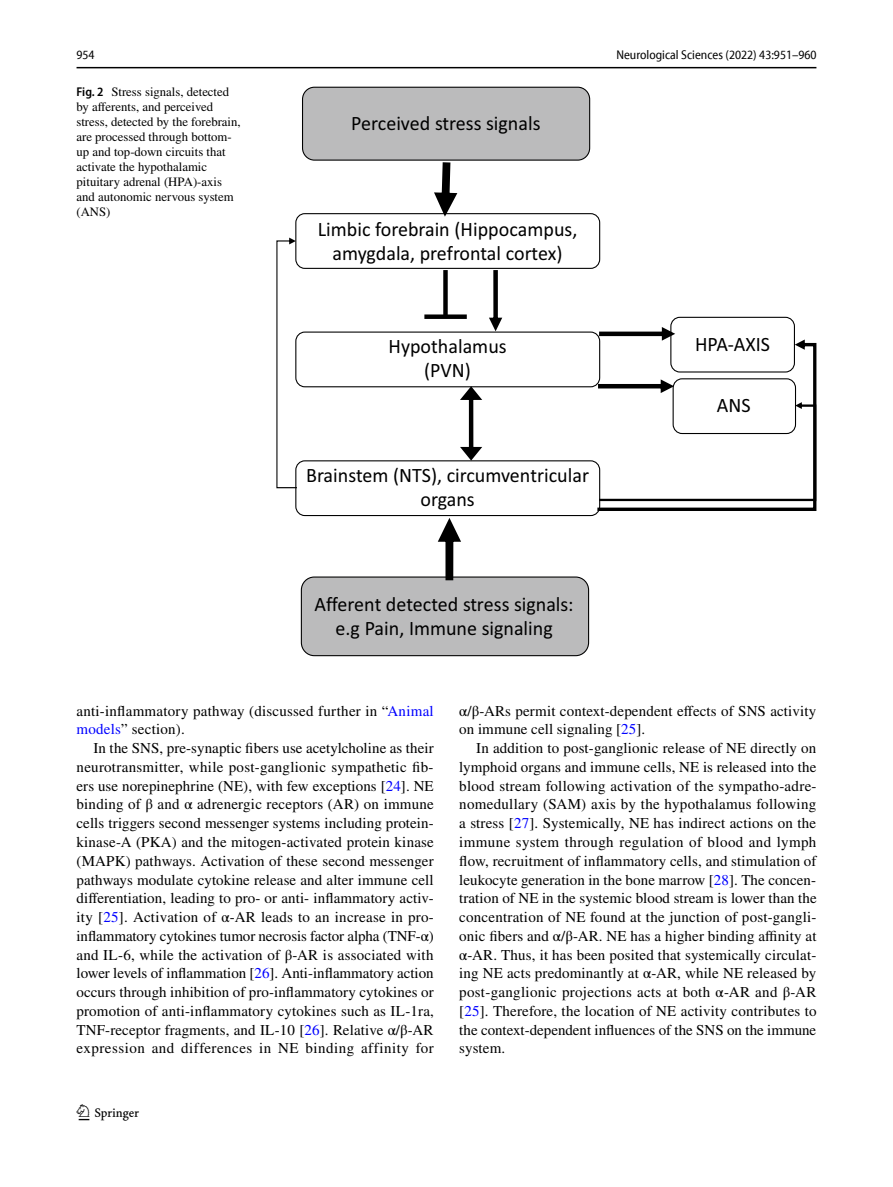
<style>
.page{position:relative;width:893px;height:1187px;background:#fff}
.page>*{position:absolute;margin:0;border:0;box-sizing:border-box;transform-origin:0 0}
.t1{font:22.5px "Springnew Regular 2";color:#000}
.t2{font:20.55px/24px "Calibri";color:#000;text-align:center}
.t3{font:15px/18.8px "STIX";letter-spacing:.01em;color:#000}
.t4{font:12.75px/15px "STIX";color:#000}
.t5{font:semi-condensed 12.75px "Myriad Pro Unic";color:#000}
.s1{font-family:"Myriad Pro";font-weight:600;font-stretch:semi-condensed}
.s2{color:#00f}
</style>
<div class="page">
<hr style="left:77px;top:67px;width:739px;height:1px;background:#000">
<div style="left:295px;top:213px;width:305px;height:56px;border:1px solid #000;border-radius:9px"></div>
<div style="left:295px;top:331px;width:305px;height:56px;border:1px solid #000;border-radius:9px"></div>
<div style="left:295px;top:460px;width:305px;height:56px;border:1px solid #000;border-radius:9px"></div>
<div style="left:302px;top:87px;width:288px;height:73px;background:#bbbbbc;border-radius:12px"></div>
<div style="left:302px;top:87px;width:288px;height:74px;border:1px solid #000;border-radius:12px"></div>
<div style="left:301px;top:577px;width:287px;height:78px;background:#bbbbbc;border-radius:13px"></div>
<div style="left:301px;top:576px;width:288px;height:80px;border:1px solid #000;border-radius:13px"></div>
<svg style="left:460px;top:386px;width:22px;height:74px"></svg>
<svg style="left:489px;top:270px;width:13px;height:61px"></svg>
<svg style="left:434px;top:162px;width:23px;height:55px"></svg>
<svg style="left:438px;top:518px;width:23px;height:62px"></svg>
<div style="left:443px;top:270px;width:5px;height:48px;background:#000"></div>
<div style="left:670px;top:317px;width:125px;height:55px;border:1px solid #000;border-radius:9px"></div>
<div style="left:424px;top:314px;width:43px;height:5px;background:#000"></div>
<svg style="left:597px;top:327px;width:219px;height:184px"></svg>
<svg style="left:276px;top:237px;width:21px;height:251px"></svg>
<p class="t5" style="left:77px;top:50px;width:20px">954</p>
<p class="t5" style="left:616px;top:50px;width:202px">Neurological Sciences (2022) 43:951–960</p>
<p class="t4" style="left:77px;top:85px;width:166px"><span class="s1">Fig. 2</span> Stress signals, detected by afferents, and perceived stress, detected by the forebrain, are processed through bottom&shy;up and top-down circuits that activate the hypothalamic pituitary adrenal (HPA)-axis and autonomic nervous system (ANS)</p>
<h2 class="t2" style="left:351px;top:110px;width:191px">Perceived stress signals</h2>
<h2 class="t2" style="left:318px;top:216px;width:261px">Limbic forebrain (Hippocampus, amygdala, prefrontal cortex)</h2>
<h2 class="t2" style="left:388px;top:334px;width:120px">Hypothalamus (PVN)</h2>
<h2 class="t2" style="left:306px;top:462px;width:284px">Brainstem (NTS), circumventricular organs</h2>
<h2 class="t2" style="left:314px;top:591px;width:261px">Afferent detected stress signals: e.g Pain, Immune signaling</h2>
<h2 class="t2" style="left:695px;top:331px;width:76px">HPA-AXIS</h2>
<h2 class="t2" style="left:717px;top:393px;width:35px">ANS</h2>
<p class="t3" style="left:77px;top:702px;width:359px">anti-inflammatory pathway (discussed further in “<span class="s2">Animal models</span>” section).</p>
<p class="t3" style="left:77px;top:739px;width:359px;text-align:justify;text-indent:17px">In the SNS, pre-synaptic fibers use acetylcholine as their neurotransmitter, while post-ganglionic sympathetic fib&shy;ers use norepinephrine (NE), with few exceptions [<span class="s2">24</span>]. NE binding of β and α adrenergic receptors (AR) on immune cells triggers second messenger systems including protein&shy;kinase-A (PKA) and the mitogen-activated protein kinase (MAPK) pathways. Activation of these second messenger pathways modulate cytokine release and alter immune cell differentiation, leading to pro- or anti- inflammatory activ&shy;ity [<span class="s2">25</span>]. Activation of α-AR leads to an increase in pro&shy;inflammatory cytokines tumor necrosis factor alpha (TNF-α) and IL-6, while the activation of β-AR is associated with lower levels of inflammation [<span class="s2">26</span>]. Anti-inflammatory action occurs through inhibition of pro-inflammatory cytokines or promotion of anti-inflammatory cytokines such as IL-1ra, TNF-receptor fragments, and IL-10 [<span class="s2">26</span>]. Relative α/β-AR expression and differences in NE binding affinity for</p>
<h1 class="t1" style="left:79px;top:1104px;width:62px">1 3</h1>
<p class="t3" style="left:459px;top:702px;width:359px">α/β-ARs permit context-dependent effects of SNS activity on immune cell signaling [<span class="s2">25</span>].</p>
<p class="t3" style="left:459px;top:739px;width:359px;text-align:justify;text-indent:17px">In addition to post-ganglionic release of NE directly on lymphoid organs and immune cells, NE is released into the blood stream following activation of the sympatho-adre&shy;nomedullary (SAM) axis by the hypothalamus following a stress [<span class="s2">27</span>]. Systemically, NE has indirect actions on the immune system through regulation of blood and lymph flow, recruitment of inflammatory cells, and stimulation of leukocyte generation in the bone marrow [<span class="s2">28</span>]. The concen&shy;tration of NE in the systemic blood stream is lower than the concentration of NE found at the junction of post-gangli&shy;onic fibers and α/β-AR. NE has a higher binding affinity at α-AR. Thus, it has been posited that systemically circulat&shy;ing NE acts predominantly at α-AR, while NE released by post-ganglionic projections acts at both α-AR and β-AR [<span class="s2">25</span>]. Therefore, the location of NE activity contributes to the context-dependent influences of the SNS on the immune system.</p>
</div>
